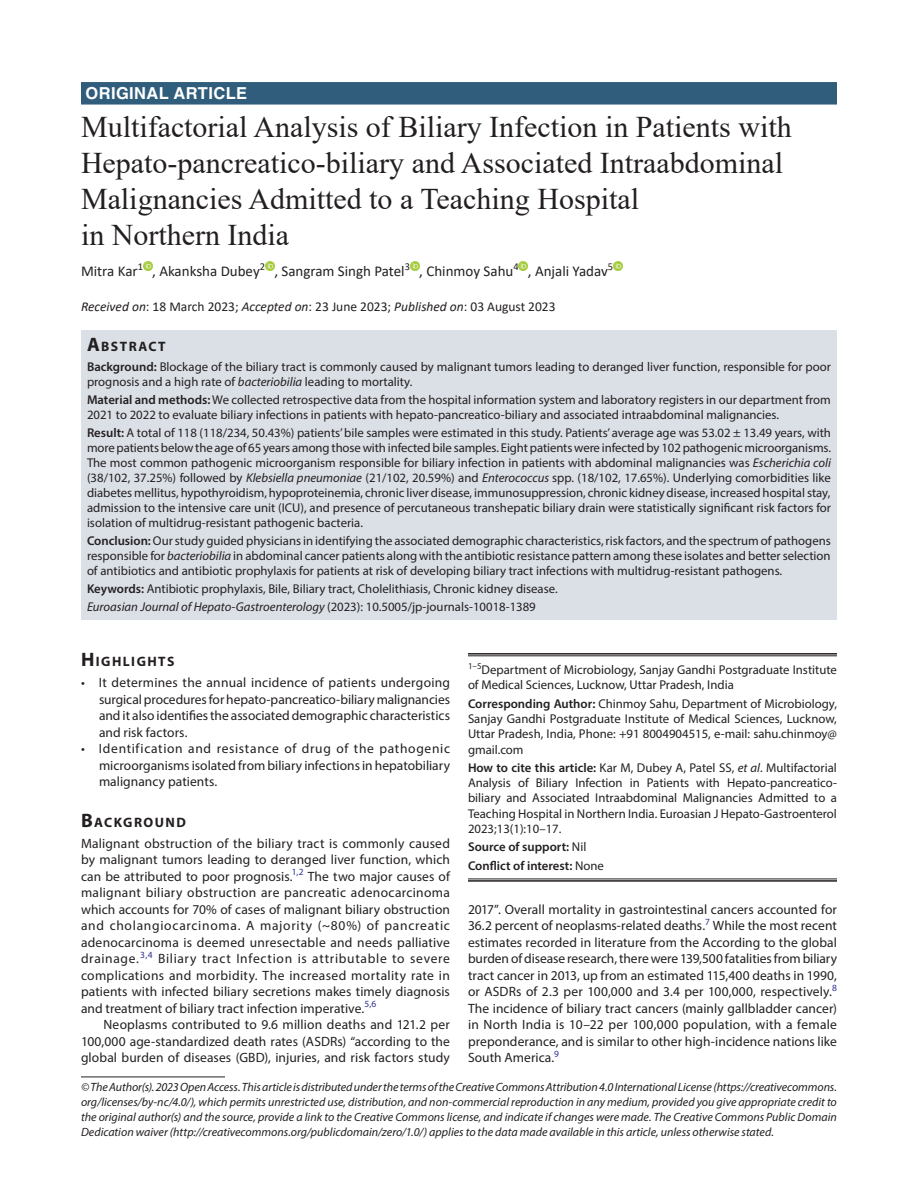
<style>
.page{position:relative;width:918px;height:1188px;background:#fff}
.page>*{position:absolute;margin:0;border:0;box-sizing:border-box;transform-origin:0 0}
.t1{font:30px/36px "Times New Roman";color:#231f20}
.ArticleType{font:700 16.5px "Helvetica LT Std";letter-spacing:.025em;color:#fff}
.AuthorName{font:15px "Calibri";color:#231f20}
.Head-1{font:700 13.65px "Myriad Pro";letter-spacing:.105em;color:#231f20}
.AbstractTitle{font:700 13.65px "Myriad Pro";letter-spacing:.105em;color:#231f20}
.Para-Indent{font:13.5px/16.5px "Myriad Pro";letter-spacing:.005em;color:#231f20;text-align:justify}
.Para-NoIndent{font:13.5px/16.5px "Myriad Pro";color:#231f20;text-align:justify}
.List-Bullet{font:13.5px/16.5px "Myriad Pro";color:#231f20;text-align:justify}
.PAS_History{font:13.5px "Calibri";color:#231f20}
.Abstract-Para-first{font:12.75px/15px "Myriad Pro";color:#231f20}
.How_to_Cite{font:12.75px/15.3px "Myriad Pro";color:#231f20;text-align:justify}
.Corresponding_Author{font:12.75px/15.3px "Myriad Pro";color:#231f20;text-align:justify}
.Affiliation-first{font:12.75px/15.3px "Myriad Pro";color:#231f20}
.Keywords{font:12.75px "Myriad Pro";color:#231f20}
.JT_DOI{font:italic 12.75px "Myriad Pro";color:#231f20}
.COI{font:600 12.75px "Myriad Pro";color:#231f20}
.Source{font:600 12.75px "Myriad Pro";color:#231f20}
.FootNote{font:italic 12px/15px "Myriad Pro";color:#231f20;text-align:justify}
.s1{font-style:italic}
.s2{font-size:19.5px}
.s3{font-weight:600}
.s4{font-style:normal}
.s5{font-weight:400}
</style>
<div class="page">
<div style="left:81px;top:82px;width:756px;height:23px;background:#305d7c"></div>
<div style="left:81px;top:331px;width:756px;height:25px;background:#dbe0e7"></div>
<div style="left:81px;top:355px;width:756px;height:40px;background:#dbe0e7"></div>
<div style="left:81px;top:388px;width:756px;height:40px;background:#dbe0e7"></div>
<div style="left:81px;top:421px;width:756px;height:115px;background:#dbe0e7"></div>
<div style="left:81px;top:529px;width:756px;height:55px;background:#dbe0e7"></div>
<div style="left:81px;top:577px;width:756px;height:25px;background:#dbe0e7"></div>
<div style="left:81px;top:595px;width:756px;height:25px;background:#dbe0e7"></div>
<svg style="left:143px;top:261px;width:9px;height:9px"></svg>
<svg style="left:265px;top:261px;width:9px;height:9px"></svg>
<svg style="left:410px;top:261px;width:9px;height:9px"></svg>
<svg style="left:519px;top:261px;width:9px;height:9px"></svg>
<svg style="left:613px;top:261px;width:9px;height:9px"></svg>
<hr style="left:81px;top:1077px;width:144px;height:1px;background:#231f20">
<hr style="left:468px;top:653px;width:369px;height:2px;background:#231f20">
<hr style="left:468px;top:656px;width:369px;height:1px;background:#231f20">
<hr style="left:468px;top:879px;width:369px;height:1px;background:#231f20">
<hr style="left:468px;top:880px;width:369px;height:2px;background:#231f20">
<p class="ArticleType" style="left:86px;top:83px;width:163px">ORIGINAL ARTICLE</p>
<p class="t1" style="left:81px;top:108px;width:712px">Multifactorial Analysis of Biliary Infection in Patients with Hepato-pancreatico-biliary and Associated Intraabdominal Malignancies Admitted to a Teaching Hospital<br>in Northern India</p>
<p class="AuthorName" style="left:81px;top:261px;width:534px">Mitra Kar<sup>1</sup> , Akanksha Dubey<sup>2</sup> , Sangram Singh Patel<sup>3</sup> , Chinmoy Sahu<sup>4</sup> , Anjali Yadav<sup>5</sup></p>
<p class="PAS_History" style="left:81px;top:297px;width:476px"><span class="s1">Received on</span>: 18 March 2023; <span class="s1">Accepted on</span>: 23 June 2023; <span class="s1">Published on</span>: 03 August 2023</p>
<p class="AbstractTitle" style="left:87px;top:338px;width:80px"><span class="s2">A</span>BSTRACT</p>
<p class="Abstract-Para-first" style="left:87px;top:359px;width:746px"><span class="s3">Background:</span> Blockage of the biliary tract is commonly caused by malignant tumors leading to deranged liver function, responsible for poor prognosis and a high rate of <span class="s1">bacteriobilia</span> leading to mortality.</p>
<p class="Abstract-Para-first" style="left:87px;top:392px;width:745px"><span class="s3">Material and methods:</span> We collected retrospective data from the hospital information system and laboratory registers in our department from<br>2021 to 2022 to evaluate biliary infections in patients with hepato-pancreatico-biliary and associated intraabdominal malignancies.</p>
<p class="Abstract-Para-first" style="left:87px;top:425px;width:746px;text-align:justify"><span class="s3">Result:</span> A total of 118 (118/234, 50.43%) patients’ bile samples were estimated in this study. Patients’ average age was 53.02 ± 13.49 years, with more patients below the age of 65 years among those with infected bile samples. Eight patients were infected by 102 pathogenic microorganisms.<br>The most common pathogenic microorganism responsible for biliary infection in patients with abdominal malignancies was <span class="s1">Escherichia coli </span>(38/102, 37.25%) followed by <span class="s1">Klebsiella pneumoniae</span> (21/102, 20.59%) and <span class="s1">Enterococcus</span> spp. (18/102, 17.65%). Underlying comorbidities like diabetes mellitus, hypothyroidism, hypoproteinemia, chronic liver disease, immunosuppression, chronic kidney disease, increased hospital stay, admission to the intensive care unit (ICU), and presence of percutaneous transhepatic biliary drain were statistically significant risk factors for isolation of multidrug-resistant pathogenic bacteria.</p>
<p class="Abstract-Para-first" style="left:87px;top:533px;width:745px;text-align:justify"><span class="s3">Conclusion:</span>Our study guided physicians in identifying the associated demographic characteristics, risk factors, and the spectrum of pathogens responsible for <span class="s1">bacteriobilia</span> in abdominal cancer patients along with the antibiotic resistance pattern among these isolates and better selection of antibiotics and antibiotic prophylaxis for patients at risk of developing biliary tract infections with multidrug-resistant pathogens.</p>
<p class="Keywords" style="left:87px;top:581px;width:472px"><span class="s3">Keywords:</span> Antibiotic prophylaxis, Bile, Biliary tract, Cholelithiasis, Chronic kidney disease.</p>
<p class="JT_DOI" style="left:87px;top:599px;width:450px">Euroasian Journal of Hepato-Gastroenterology <span class="s4">(2023): 10.5005/jp-journals-10018-1389</span></p>
<p class="Head-1" style="left:81px;top:653px;width:95px"><span class="s2">H</span>IGHLIGHTS</p>
<p class="List-Bullet" style="left:99px;top:674px;width:353px;text-indent:-18px">• It determines the annual incidence of patients undergoing surgical procedures for hepato-pancreatico-biliary malignancies and it also identifies the associated demographic characteristics and risk factors.</p>
<p class="List-Bullet" style="left:99px;top:740px;width:353px;text-indent:-18px">• Identification and resistance of drug of the pathogenic microorganisms isolated from biliary infections in hepatobiliary malignancy patients.</p>
<p class="Head-1" style="left:81px;top:813px;width:106px"><span class="s2">B</span>ACKGROUND</p>
<p class="Para-NoIndent" style="left:81px;top:835px;width:371px">Malignant obstruction of the biliary tract is commonly caused by malignant tumors leading to deranged liver function, which can be attributed to poor prognosis.<sup>1,2</sup> The two major causes of malignant biliary obstruction are pancreatic adenocarcinoma which accounts for 70% of cases of malignant biliary obstruction and cholangiocarcinoma. A majority (~80%) of pancreatic adenocarcinoma is deemed unresectable and needs palliative drainage.<sup>3,4</sup> Biliary tract Infection is attributable to severe complications and morbidity. The increased mortality rate in patients with infected biliary secretions makes timely diagnosis and treatment of biliary tract infection imperative.<sup>5,6</sup></p>
<p class="Para-Indent" style="left:81px;top:1016px;width:371px;text-indent:22px">Neoplasms contributed to 9.6 million deaths and 121.2 per 100,000 age-standardized death rates (ASDRs) “according to the global burden of diseases (GBD), injuries, and risk factors study</p>
<p class="Affiliation-first" style="left:468px;top:662px;width:371px"><sup>1–5</sup>Department of Microbiology, Sanjay Gandhi Postgraduate Institute of Medical Sciences, Lucknow, Uttar Pradesh, India</p>
<p class="Corresponding_Author" style="left:468px;top:696px;width:371px"><span class="s3">Corresponding Author:</span> Chinmoy Sahu, Department of Microbiology, Sanjay Gandhi Postgraduate Institute of Medical Sciences, Lucknow, Uttar Pradesh, India, Phone: +91 8004904515, e-mail: sahu.chinmoy@ gmail.com</p>
<p class="How_to_Cite" style="left:468px;top:760px;width:371px"><span class="s3">How to cite this article:</span> Kar M, Dubey A, Patel SS, <span class="s1">et al</span>. Multifactorial Analysis of Biliary Infection in Patients with Hepato-pancreatico&shy;biliary and Associated Intraabdominal Malignancies Admitted to a Teaching Hospital in Northern India. Euroasian J Hepato-Gastroenterol 2023;13(1):10–17.</p>
<p class="Source" style="left:468px;top:839px;width:120px">Source of support: <span class="s5">Nil</span></p>
<p class="COI" style="left:468px;top:857px;width:137px">Conflict of interest: <span class="s5">None</span></p>
<p class="Para-Indent" style="left:468px;top:901px;width:371px">2017”. Overall mortality in gastrointestinal cancers accounted for 36.2 percent of neoplasms-related deaths.<sup>7</sup> While the most recent estimates recorded in literature from the According to the global burden of disease research, there were 139,500 fatalities from biliary tract cancer in 2013, up from an estimated 115,400 deaths in 1990, or ASDRs of 2.3 per 100,000 and 3.4 per 100,000, respectively.<sup>8<br></sup>The incidence of biliary tract cancers (mainly gallbladder cancer) in North India is 10–22 per 100,000 population, with a female preponderance, and is similar to other high-incidence nations like South America.<sup>9</sup></p>
<p class="FootNote" style="left:81px;top:1079px;width:758px">© The Author(s). 2023 Open Access. This article is distributed under the terms of the Creative Commons Attribution 4.0 International License (https://creativecommons. org/licenses/by-nc/4.0/), which permits unrestricted use, distribution, and non-commercial reproduction in any medium, provided you give appropriate credit to the original author(s) and the source, provide a link to the Creative Commons license, and indicate if changes were made. The Creative Commons Public Domain Dedication waiver (http://creativecommons.org/publicdomain/zero/1.0/) applies to the data made available in this article, unless otherwise stated.</p>
</div>
